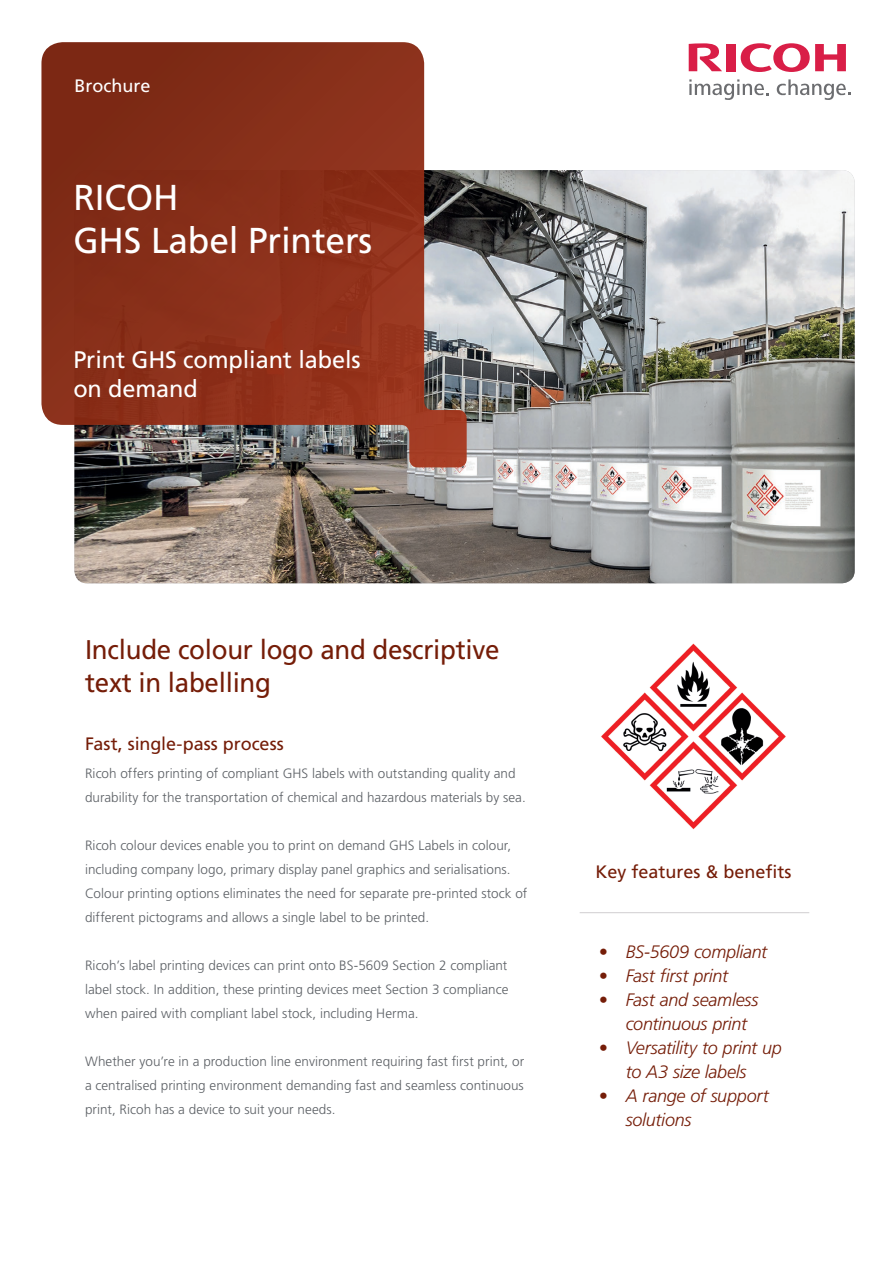
<style>
.page{position:relative;width:893px;height:1263px;background:#fff}
.page>*{position:absolute;margin:0;border:0;box-sizing:border-box;transform-origin:0 0}
.t1{font:36px/43.2px "Frutiger LT Std";letter-spacing:-.005em;color:#fff}
.t2{font:27px/32.4px "Frutiger LT Std";letter-spacing:-.01em;color:#751d08;scale:.96 1}
.t3{font:24px/28.8px "Frutiger LT Std";letter-spacing:-.005em;color:#fff}
.t4{font:italic 300 18px/24px "Frutiger LT Std";letter-spacing:-.015em;color:#751d08}
.t5{font:18px "Frutiger LT Std";color:#751d08}
.t6{font:18px "Frutiger LT Std";color:#fff}
.t7{font:300 13.5px/24px "Frutiger LT Std";color:#5c6065}
</style>
<div class="page">
<img style="left:74px;top:170px;width:781px;height:413px">
<svg style="left:741px;top:43px;width:105px;height:29px"></svg>
<div style="left:726px;top:44px;width:9px;height:27px;background:#d91e47"></div>
<svg style="left:689px;top:43px;width:33px;height:28px"></svg>
<svg style="left:689px;top:79px;width:80px;height:21px"></svg>
<svg style="left:777px;top:79px;width:73px;height:21px"></svg>
<hr style="left:580px;top:912px;width:229px;height:1px;background:#d0ced0">
<svg style="left:41px;top:42px;width:426px;height:425px;background:#8b402f"></svg>
<img style="left:601px;top:643px;width:185px;height:187px">
<p class="t6" style="left:74px;top:75px;width:77px">Brochure</p>
<p class="t1" style="left:73px;top:176px;width:300px">RICOH<br>GHS Label Printers</p>
<p class="t3" style="left:73px;top:346px;width:289px">Print GHS compliant labels on demand</p>
<p class="t2" style="left:85px;top:634px;width:433px">Include colour logo and descriptive text in labelling</p>
<p class="t5" style="left:85px;top:733px;width:200px">Fast, single-pass process</p>
<p class="t7" style="left:85px;top:762px;width:442px">Ricoh offers printing of compliant GHS labels with outstanding quality and durability for the transportation of chemical and hazardous materials by sea.</p>
<p class="t7" style="left:85px;top:834px;width:444px">Ricoh colour devices enable you to print on demand GHS Labels in colour, including company logo, primary display panel graphics and serialisations.<br>Colour printing options eliminates the need for separate pre-printed stock of different pictograms and allows a single label to be printed.</p>
<p class="t7" style="left:85px;top:954px;width:425px;text-align:justify">Ricoh’s label printing devices can print onto BS-5609 Section 2 compliant label stock. In addition, these printing devices meet Section 3 compliance when paired with compliant label stock, including Herma.</p>
<p class="t7" style="left:85px;top:1050px;width:441px;text-align:justify">Whether you’re in a production line environment requiring fast first print, or a centralised printing environment demanding fast and seamless continuous print, Ricoh has a device to suit your needs.</p>
<p class="t5" style="left:595px;top:861px;width:198px">Key features &amp; benefits</p>
<p class="t4" style="left:599px;top:939px;width:170px">• BS-5609 compliant</p>
<p class="t4" style="left:599px;top:963px;width:131px">• Fast first print</p>
<p class="t4" style="left:626px;top:987px;width:134px;text-indent:-27px">• Fast and seamless continuous print</p>
<p class="t4" style="left:599px;top:1035px;width:184px;text-align:center">• Versatility to print up to A3 size labels</p>
<p class="t4" style="left:626px;top:1083px;width:145px;text-indent:-27px">• A range of support solutions</p>
</div>
